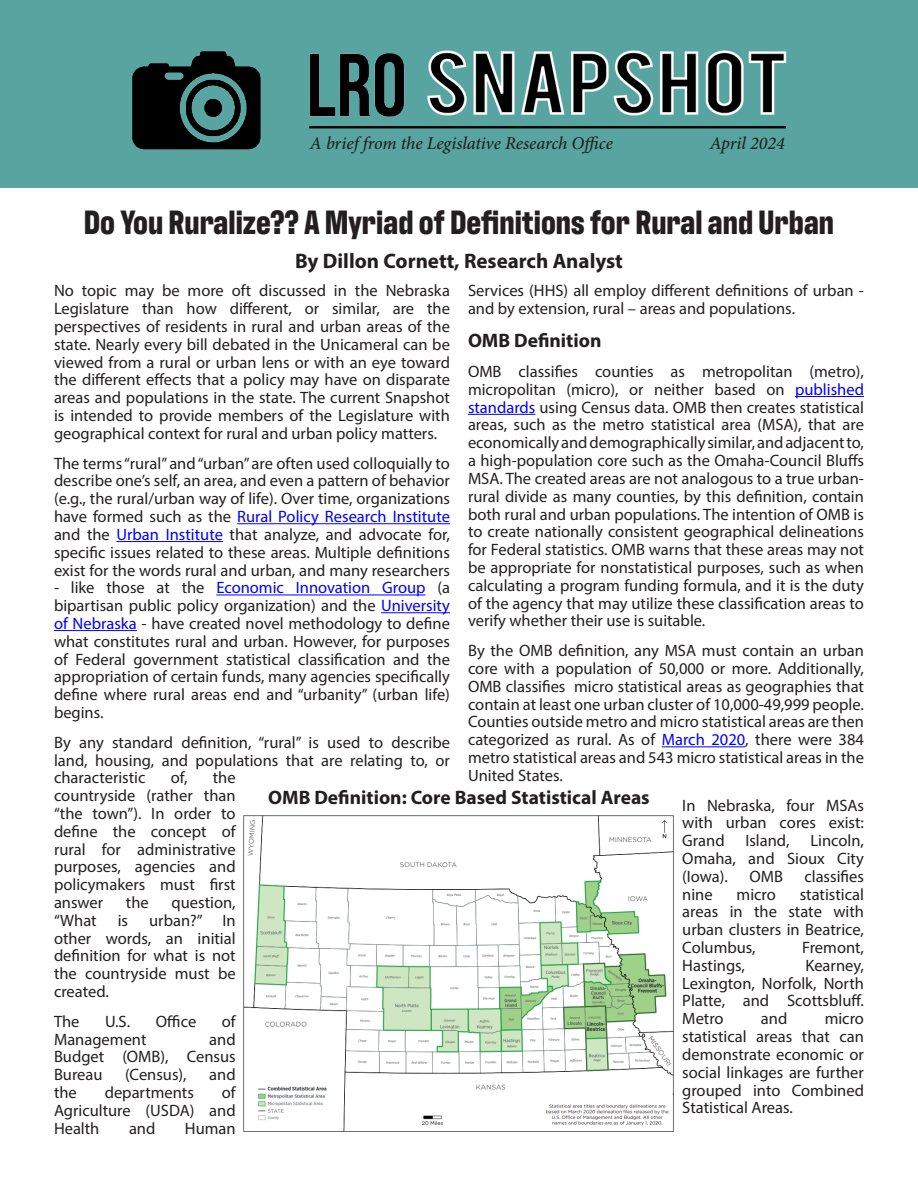
<style>
.page{position:relative;width:918px;height:1188px;background:#fff}
.page>*{position:absolute;margin:0;border:0;box-sizing:border-box;transform-origin:0 0}
.Heading_1{font:700 34.5px "Antarctican Headline";color:#231f20}
.t1{font:700 21px "Myriad Pro";color:#231f20}
.Subheading{font:700 19.5px "Myriad Pro";color:#231f20}
.t2{font:italic 500 18px "Minion Pro";letter-spacing:-.005em;color:#231f20}
.Text{font:16.5px/17.9px "Myriad Pro";color:#231f20;text-align:justify}
.s1{color:#00f}
</style>
<div class="page">
<hr style="left:795px;top:396px;width:69px;height:1px;background:#00f">
<hr style="left:468px;top:414px;width:67px;height:1px;background:#00f">
<hr style="left:662px;top:746px;width:83px;height:1px;background:#00f">
<div style="left:0;top:0;width:918px;height:188px;background:#58a4a1"></div>
<hr style="left:237px;top:523px;width:213px;height:1px;background:#00f">
<hr style="left:116px;top:541px;width:107px;height:1px;background:#00f">
<hr style="left:216px;top:595px;width:210px;height:1px;background:#00f">
<hr style="left:381px;top:612px;width:69px;height:1px;background:#00f">
<hr style="left:54px;top:630px;width:83px;height:1px;background:#00f">
<img style="left:132px;top:50px;width:654px;height:100px">
<img style="left:243px;top:815px;width:431px;height:317px">
<p class="t2" style="left:310px;top:130px;width:304px">A brief from the Legislative Research Office</p>
<p class="t2" style="left:710px;top:130px;width:77px">April 2024</p>
<p class="Heading_1" style="left:84px;top:197px;width:752px">Do You Ruralize?? A Myriad of Definitions for Rural and Urban</p>
<p class="t1" style="left:295px;top:247px;width:329px">By Dillon Cornett, Research Analyst</p>
<p class="Text" style="left:54px;top:282px;width:397px">No topic may be more oft discussed in the Nebraska Legislature than how different, or similar, are the perspectives of residents in rural and urban areas of the state. Nearly every bill debated in the Unicameral can be viewed from a rural or urban lens or with an eye toward the different effects that a policy may have on disparate areas and populations in the state. The current Snapshot is intended to provide members of the Legislature with geographical context for rural and urban policy matters.</p>
<p class="Text" style="left:54px;top:454px;width:398px">The terms “rural” and “urban” are often used colloquially to describe one’s self, an area, and even a pattern of behavior (e.g., the rural/urban way of life). Over time, organizations have formed such as the <span class="s1">Rural Policy Research Institute </span>and the <span class="s1">Urban Institute</span> that analyze, and advocate for, specific issues related to these areas. Multiple definitions exist for the words rural and urban, and many researchers</p>
<p class="Text" style="left:54px;top:579px;width:398px">- like those at the <span class="s1">Economic Innovation Group</span> (a bipartisan public policy organization) and the <span class="s1">University of Nebraska</span> - have created novel methodology to define what constitutes rural and urban. However, for purposes of Federal government statistical classification and the appropriation of certain funds, many agencies specifically define where rural areas end and “urbanity” (urban life) begins.</p>
<p class="Text" style="left:54px;top:733px;width:398px">By any standard definition, “rural” is used to describe land, housing, and populations that are relating to, or characteristic</p>
<p class="Text" style="left:468px;top:282px;width:397px">Services (HHS) all employ different definitions of urban - and by extension, rural – areas and populations.</p>
<p class="Subheading" style="left:468px;top:328px;width:135px">OMB Definition</p>
<p class="Text" style="left:468px;top:362px;width:398px">OMB classifies counties as metropolitan (metro), micropolitan (micro), or neither based on <span class="s1">published standards</span> using Census data. OMB then creates statistical areas, such as the metro statistical area (MSA), that are economically and demographically similar, and adjacent to, a high-population core such as the Omaha-Council Bluffs MSA. The created areas are not analogous to a true urban&shy;rural divide as many counties, by this definition, contain both rural and urban populations. The intention of OMB is to create nationally consistent geographical delineations for Federal statistics. OMB warns that these areas may not be appropriate for nonstatistical purposes, such as when calculating a program funding formula, and it is the duty of the agency that may utilize these classification areas to verify whether their use is suitable.</p>
<p class="Text" style="left:468px;top:641px;width:398px">By the OMB definition, any MSA must contain an urban core with a population of 50,000 or more. Additionally, OMB classifies micro statistical areas as geographies that contain at least one urban cluster of 10,000-49,999 people.<br>Counties outside metro and micro statistical areas are then categorized as rural. As of <span class="s1">March 2020</span>, there were 384 metro statistical areas and 543 micro statistical areas in the United States.</p>
<p class="Text" style="left:682px;top:796px;width:183px">In Nebraska, four MSAs with urban cores exist:<br>Grand</p>
<p class="Text" style="left:171px;top:769px;width:18px">of,</p>
<p class="Text" style="left:54px;top:769px;width:183px;text-indent:159px">the countryside (rather than “the town”). In order to define the concept of rural for administrative purposes, agencies and policymakers must first answer</p>
<p class="Subheading" style="left:268px;top:785px;width:383px">OMB Definition: Core Based Statistical Areas</p>
<p class="Text" style="left:682px;top:832px;width:183px;text-indent:128px">Lincoln, Omaha, and Sioux City (Iowa).</p>
<p class="Text" style="left:746px;top:832px;width:46px">Island,</p>
<p class="Text" style="left:749px;top:867px;width:35px">OMB</p>
<p class="Text" style="left:804px;top:867px;width:61px">classifies</p>
<p class="Text" style="left:682px;top:885px;width:183px;text-indent:117px">statistical areas in the state with urban clusters in Beatrice, Columbus,</p>
<p class="Text" style="left:682px;top:885px;width:32px">nine</p>
<p class="Text" style="left:737px;top:885px;width:41px">micro</p>
<p class="Text" style="left:126px;top:893px;width:24px">the</p>
<p class="Text" style="left:172px;top:893px;width:66px">question,</p>
<p class="Text" style="left:54px;top:911px;width:183px;text-indent:95px">urban?” In other words, an initial definition for what is not the countryside must be created.</p>
<p class="Text" style="left:54px;top:1012px;width:27px">The</p>
<p class="Text" style="left:105px;top:1012px;width:27px">U.S.</p>
<p class="Text" style="left:156px;top:1012px;width:42px">Office</p>
<p class="Text" style="left:222px;top:1012px;width:15px">of</p>
<p class="Text" style="left:54px;top:1030px;width:94px">Management</p>
<p class="Text" style="left:54px;top:911px;width:44px">“What</p>
<p class="Text" style="left:118px;top:911px;width:12px">is</p>
<p class="Text" style="left:802px;top:938px;width:63px">Fremont,</p>
<p class="Text" style="left:682px;top:956px;width:64px">Hastings,</p>
<p class="Text" style="left:682px;top:956px;width:183px;text-indent:123px">Kearney, Lexington, Norfolk, North Platte, and Scottsbluff.<br>Metro</p>
<p class="Text" style="left:761px;top:1010px;width:28px">and</p>
<p class="Text" style="left:682px;top:1010px;width:183px;text-indent:142px">micro statistical areas that can demonstrate economic or social linkages are further grouped into Combined Statistical Areas.</p>
<p class="Text" style="left:54px;top:1030px;width:183px;text-indent:155px">and Budget (OMB), Census Bureau</p>
<p class="Text" style="left:125px;top:1066px;width:63px">(Census),</p>
<p class="Text" style="left:209px;top:1066px;width:28px">and</p>
<p class="Text" style="left:54px;top:1083px;width:183px;text-indent:168px">of Agriculture (USDA) and Health</p>
<p class="Text" style="left:54px;top:1083px;width:24px">the</p>
<p class="Text" style="left:105px;top:1083px;width:91px">departments</p>
<p class="Text" style="left:129px;top:1119px;width:28px">and</p>
<p class="Text" style="left:185px;top:1119px;width:52px">Human</p>
</div>
